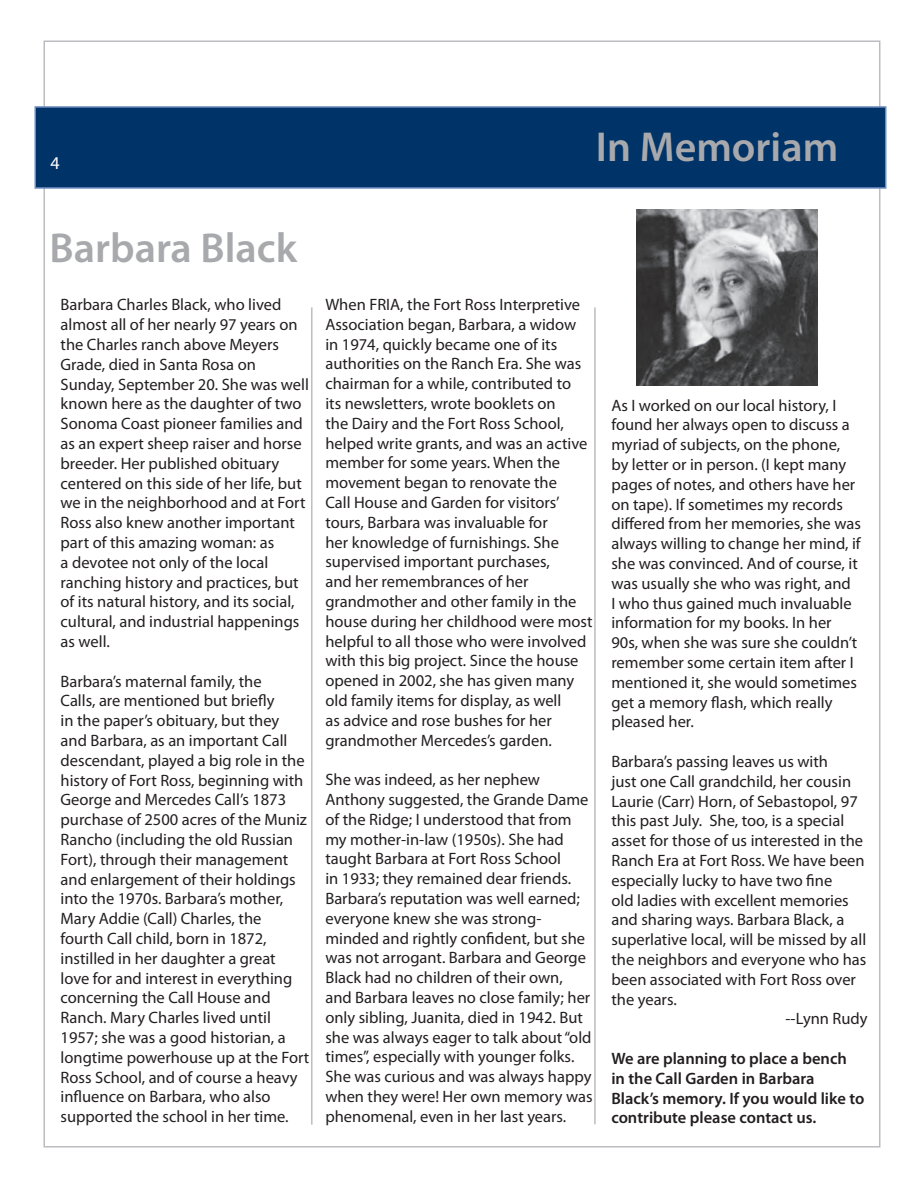
<style>
.page{position:relative;width:918px;height:1188px;background:#fff}
.page>*{position:absolute;margin:0;border:0;box-sizing:border-box;transform-origin:0 0}
.t1{font:600 42px "Myriad Pro";color:#a8a9ad}
.t2{font:18px "Myriad Pro";color:#fff}
.t3{font:16.5px/19.8px "Myriad Pro";color:#231f20}
.t4{font:600 16.5px/19.8px "Myriad Pro";color:#231f20}
</style>
<div class="page">
<div style="left:34px;top:106px;width:852px;height:83px;background:#003367;border:2px solid #6f8cc1"></div>
<hr style="left:311px;top:307px;width:2px;height:818px;background:#bcbdc0">
<hr style="left:594px;top:307px;width:2px;height:817px;background:#bcbdc0">
<img style="left:636px;top:209px;width:182px;height:177px">
<p class="t2" style="left:50px;top:152px;width:11px">4</p>
<h1 class="t1" style="left:596px;top:120px;width:244px">In Memoriam</h1>
<h1 class="t1" style="left:50px;top:221px;width:249px">Barbara Black</h1>
<p class="t3" style="left:61px;top:295px;width:250px">Barbara Charles Black, who lived almost all of her nearly 97 years on the Charles ranch above Meyers<br>Grade, died in Santa Rosa on<br>Sunday, September 20. She was well known here as the daughter of two<br>Sonoma Coast pioneer families and as an expert sheep raiser and horse breeder. Her published obituary centered on this side of her life, but we in the neighborhood and at Fort<br>Ross also knew another important part of this amazing woman: as<br>a devotee not only of the local ranching history and practices, but of its natural history, and its social, cultural, and industrial happenings as well.</p>
<p class="t3" style="left:61px;top:671px;width:250px">Barbara’s maternal family, the<br>Calls, are mentioned but briefly<br>in the paper’s obituary, but they and Barbara, as an important Call descendant, played a big role in the history of Fort Ross, beginning with George and Mercedes Call’s 1873 purchase of 2500 acres of the Muniz Rancho (including the old Russian Fort), through their management and enlargement of their holdings into the 1970s. Barbara’s mother, Mary Addie (Call) Charles, the<br>fourth Call child, born in 1872, instilled in her daughter a great<br>love for and interest in everything concerning the Call House and Ranch. Mary Charles lived until 1957; she was a good historian, a longtime powerhouse up at the Fort Ross School, and of course a heavy influence on Barbara, who also supported the school in her time.</p>
<p class="t3" style="left:325px;top:294px;width:269px">When FRIA, the Fort Ross Interpretive Association began, Barbara, a widow in 1974, quickly became one of its authorities on the Ranch Era. She was chairman for a while, contributed to<br>its newsletters, wrote booklets on<br>the Dairy and the Fort Ross School, helped write grants, and was an active member for some years. When the movement began to renovate the<br>Call House and Garden for visitors’ tours, Barbara was invaluable for<br>her knowledge of furnishings. She supervised important purchases,<br>and her remembrances of her grandmother and other family in the house during her childhood were most helpful to all those who were involved with this big project. Since the house opened in 2002, she has given many old family items for display, as well<br>as advice and rose bushes for her grandmother Mercedes’s garden.</p>
<p class="t3" style="left:325px;top:770px;width:269px">She was indeed, as her nephew Anthony suggested, the Grande Dame of the Ridge; I understood that from my mother-in-law (1950s). She had taught Barbara at Fort Ross School<br>in 1933; they remained dear friends.<br>Barbara’s reputation was well earned; everyone knew she was strong&shy;minded and rightly confident, but she was not arrogant. Barbara and George Black had no children of their own, and Barbara leaves no close family; her only sibling, Juanita, died in 1942. But she was always eager to talk about “old times”, especially with younger folks.<br>She was curious and was always happy when they were! Her own memory was phenomenal, even in her last years.</p>
<p class="t3" style="left:611px;top:395px;width:251px">As I worked on our local history, I found her always open to discuss a myriad of subjects, on the phone, by letter or in person. (I kept many pages of notes, and others have her on tape). If sometimes my records differed from her memories, she was always willing to change her mind, if she was convinced. And of course, it was usually she who was right, and<br>I who thus gained much invaluable information for my books. In her<br>90s, when she was sure she couldn’t remember some certain item after I mentioned it, she would sometimes get a memory flash, which really pleased her.</p>
<p class="t3" style="left:611px;top:751px;width:218px">Barbara’s passing leaves us with</p>
<p class="t3" style="left:611px;top:771px;width:241px">just one Call grandchild, her cousin</p>
<p class="t3" style="left:611px;top:791px;width:248px">Laurie (Carr) Horn, of Sebastopol, 97</p>
<p class="t3" style="left:611px;top:811px;width:234px">this past July. She, too, is a special</p>
<p class="t3" style="left:611px;top:831px;width:253px">asset for those of us interested in the</p>
<p class="t3" style="left:611px;top:850px;width:255px">Ranch Era at Fort Ross. We have been</p>
<p class="t3" style="left:611px;top:870px;width:222px">especially lucky to have two fine</p>
<p class="t3" style="left:611px;top:890px;width:239px">old ladies with excellent memories</p>
<p class="t3" style="left:611px;top:910px;width:235px">and sharing ways. Barbara Black, a</p>
<p class="t3" style="left:611px;top:930px;width:256px">superlative local, will be missed by all</p>
<p class="t3" style="left:611px;top:949px;width:257px">the neighbors and everyone who has</p>
<p class="t3" style="left:611px;top:969px;width:246px">been associated with Fort Ross over</p>
<p class="t3" style="left:611px;top:989px;width:67px">the years.</p>
<p class="t3" style="left:786px;top:1009px;width:84px">--Lynn Rudy</p>
<p class="t4" style="left:611px;top:1048px;width:255px">We are planning to place a bench in the Call Garden in Barbara<br>Black’s memory. If you would like to contribute please contact us.</p>
</div>
